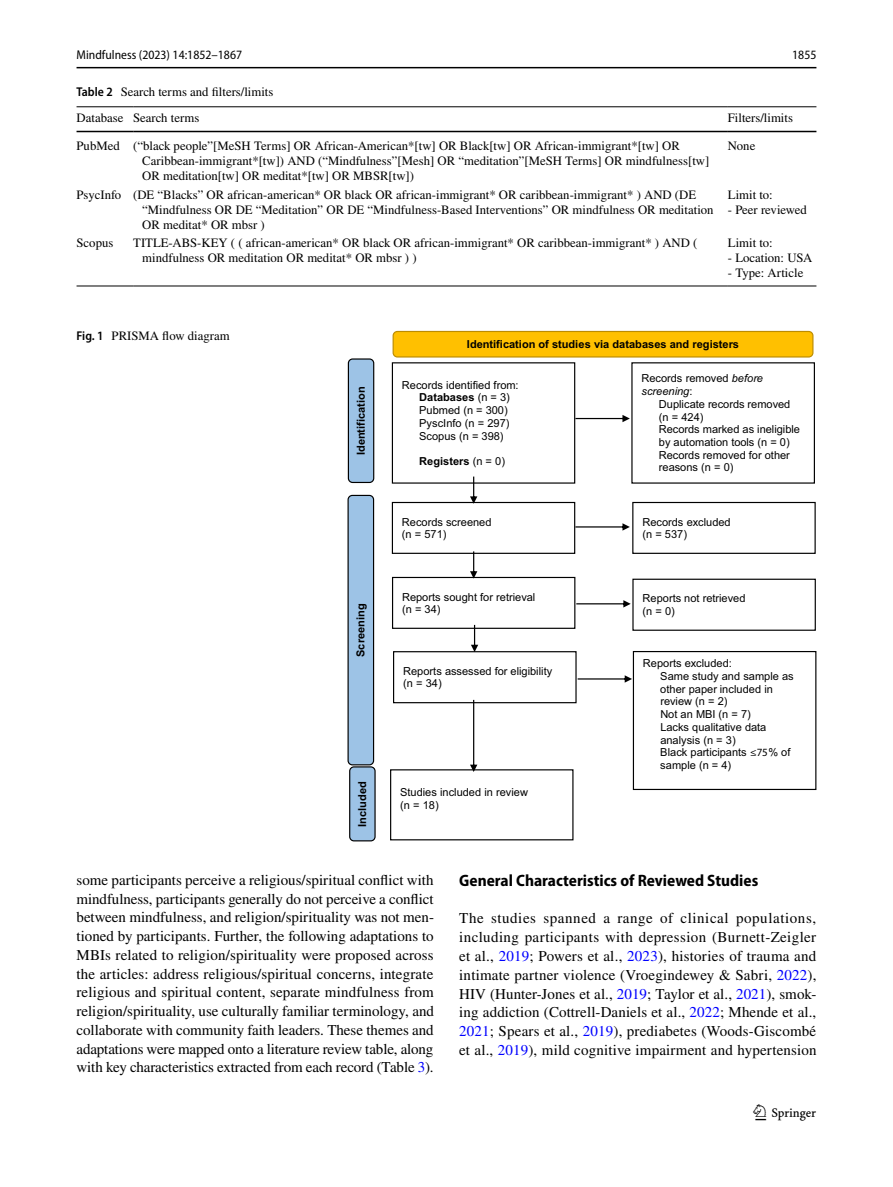
<style>
.page{position:relative;width:893px;height:1187px;background:#fff}
.page>*{position:absolute;margin:0;border:0;box-sizing:border-box;transform-origin:0 0}
.t1{font:22.5px "Springnew Regular 2";color:#000}
.t2{font:700 semi-condensed 16.5px "Myriad Pro";color:#000}
.t3{font:15px/18.8px "STIX";letter-spacing:-.005em;color:#000;text-align:justify}
.t4{font:12.75px/15px "STIX";color:#000}
.t5{font:semi-condensed 12.75px "Myriad Pro";color:#000}
.t6{font:11.1px/12.8px "Arial";color:#000}
.t7{font:700 11.1px "Arial";color:#000}
.s1{font-family:"Myriad Pro";font-weight:600;font-stretch:semi-condensed}
.s2{font-weight:700}
.s3{font-weight:400}
.s4{font-style:italic}
.s5{font-style:inherit}
.s6{color:#00f}
</style>
<div class="page">
<hr style="left:77px;top:67px;width:739px;height:1px;background:#000">
<hr style="left:77px;top:106px;width:56px;height:1px;background:#000">
<hr style="left:77px;top:131px;width:56px;height:1px;background:#000">
<hr style="left:133px;top:106px;width:595px;height:1px;background:#000">
<hr style="left:133px;top:131px;width:595px;height:1px;background:#000">
<hr style="left:728px;top:106px;width:88px;height:1px;background:#000">
<hr style="left:728px;top:131px;width:88px;height:1px;background:#000">
<hr style="left:77px;top:285px;width:56px;height:1px;background:#000">
<hr style="left:133px;top:285px;width:595px;height:1px;background:#000">
<hr style="left:728px;top:285px;width:88px;height:1px;background:#000">
<div style="left:392px;top:362px;width:183px;height:121px;border:1px solid #000"></div>
<div style="left:392px;top:502px;width:183px;height:52px;border:1px solid #000"></div>
<div style="left:632px;top:502px;width:184px;height:52px;border:1px solid #000"></div>
<div style="left:392px;top:577px;width:183px;height:52px;border:1px solid #000"></div>
<div style="left:632px;top:578px;width:184px;height:52px;border:1px solid #000"></div>
<div style="left:393px;top:651px;width:184px;height:52px;border:1px solid #000"></div>
<div style="left:633px;top:651px;width:183px;height:139px;border:1px solid #000"></div>
<svg style="left:575px;top:415px;width:55px;height:7px"></svg>
<svg style="left:575px;top:523px;width:55px;height:7px"></svg>
<svg style="left:576px;top:600px;width:55px;height:7px"></svg>
<svg style="left:578px;top:675px;width:54px;height:7px"></svg>
<div style="left:393px;top:331px;width:420px;height:26px;background:#ffc000;border-radius:4px"></div>
<div style="left:393px;top:331px;width:420px;height:26px;border:1px solid #bc8c00;border-radius:4px"></div>
<div style="left:348px;top:359px;width:26px;height:123px;background:#9dc3e6;border-radius:4px"></div>
<div style="left:348px;top:358px;width:26px;height:125px;border:1px solid #000;border-radius:4px"></div>
<div style="left:348px;top:495px;width:26px;height:269px;background:#9dc3e6;border-radius:4px"></div>
<div style="left:347px;top:495px;width:27px;height:270px;border:1px solid #000;border-radius:4px"></div>
<div style="left:350px;top:766px;width:25px;height:74px;background:#9dc3e6;border-radius:4px"></div>
<div style="left:349px;top:766px;width:27px;height:75px;border:1px solid #000;border-radius:4px"></div>
<svg style="left:470px;top:476px;width:7px;height:27px"></svg>
<svg style="left:470px;top:551px;width:7px;height:27px"></svg>
<svg style="left:471px;top:625px;width:7px;height:27px"></svg>
<svg style="left:470px;top:699px;width:7px;height:73px"></svg>
<p class="t5" style="left:77px;top:48px;width:167px">Mindfulness (2023) 14:1852–1867</p>
<p class="t5" style="left:792px;top:48px;width:26px">1855</p>
<p class="t4" style="left:77px;top:80px;width:198px;line-height:25.5px"><span class="s1">Table 2</span> Search terms and filters/limits<br>Database Search terms</p>
<p class="t4" style="left:728px;top:111px;width:67px">Filters/limits</p>
<p class="t4" style="left:142px;top:139px;width:569px;text-indent:-66px">PubMed (“black people”[MeSH Terms] OR African-American*[tw] OR Black[tw] OR African-immigrant*[tw] OR<br>Caribbean-immigrant*[tw]) AND (“Mindfulness”[Mesh] OR “meditation”[MeSH Terms] OR mindfulness[tw]<br>OR meditation[tw] OR meditat*[tw] OR MBSR[tw])</p>
<p class="t4" style="left:728px;top:139px;width:29px">None</p>
<p class="t4" style="left:142px;top:188px;width:573px;text-indent:-66px">PsycInfo (DE “Blacks” OR african-american* OR black OR african-immigrant* OR caribbean-immigrant* ) AND (DE “Mindfulness OR DE “Meditation” OR DE “Mindfulness-Based Interventions” OR mindfulness OR meditation<br>OR meditat* OR mbsr )</p>
<p class="t4" style="left:728px;top:188px;width:46px">Limit to:</p>
<p class="t4" style="left:728px;top:203px;width:81px">- Peer reviewed</p>
<p class="t4" style="left:77px;top:236px;width:38px">Scopus</p>
<p class="t4" style="left:142px;top:236px;width:557px;text-indent:-9px">TITLE-ABS-KEY ( ( african-american* OR black OR african-immigrant* OR caribbean-immigrant* ) AND ( mindfulness OR meditation OR meditat* OR mbsr ) )</p>
<p class="t4" style="left:728px;top:236px;width:46px">Limit to:</p>
<p class="t4" style="left:728px;top:251px;width:86px">- Location: USA</p>
<p class="t4" style="left:728px;top:266px;width:77px">- Type: Article</p>
<p class="t4" style="left:77px;top:329px;width:155px"><span class="s1">Fig. 1</span> PRISMA flow diagram</p>
<p class="t7" style="left:353px;top:455px;width:70px;rotate:-90deg">Identification</p>
<p class="t7" style="left:353px;top:657px;width:55px;rotate:-90deg">Screening</p>
<p class="t7" style="left:354px;top:826px;width:47px;rotate:-90deg">Included</p>
<p class="t7" style="left:467px;top:336px;width:273px">Identification of studies via databases and registers</p>
<p class="t6" style="left:419px;top:378px;width:101px;text-indent:-17px">Records identified from:<br><span class="s2">Databases</span> (n = 3)<br>Pubmed (n = 300)<br>PyscInfo (n = 297)<br>Scopus (n = 398)</p>
<p class="t7" style="left:419px;top:453px;width:87px">Registers <span class="s3">(n = 0)</span></p>
<p class="t6" style="left:641px;top:372px;width:123px">Records removed <span class="s4">before screening</span>:</p>
<p class="t6" style="left:659px;top:397px;width:143px">Duplicate records removed (n = 424)<br>Records marked as ineligible by automation tools (n = 0)<br>Records removed for other reasons (n = 0)</p>
<p class="t6" style="left:402px;top:515px;width:91px;line-height:12.3px">Records screened (n = 571)</p>
<p class="t6" style="left:642px;top:515px;width:90px;line-height:12.3px">Records excluded (n = 537)</p>
<p class="t6" style="left:402px;top:590px;width:135px">Reports sought for retrieval (n = 34)</p>
<p class="t6" style="left:642px;top:592px;width:105px;line-height:12.3px">Reports not retrieved (n = 0)</p>
<p class="t6" style="left:403px;top:664px;width:151px">Reports assessed for eligibility (n = 34)</p>
<p class="t6" style="left:660px;top:657px;width:135px;text-indent:-17px">Reports excluded:<br>Same study and sample as other paper included in review (n = 2)<br>Not an MBI (n = 7)<br>Lacks qualitative data analysis (n = 3)<br>Black participants <span class="s5">≤75</span>% of sample (n = 4)</p>
<p class="t6" style="left:400px;top:785px;width:129px">Studies included in review (n = 18)</p>
<p class="t3" style="left:77px;top:871px;width:359px">some participants perceive a religious/spiritual conflict with mindfulness, participants generally do not perceive a conflict between mindfulness, and religion/spirituality was not men&shy;tioned by participants. Further, the following adaptations to MBIs related to religion/spirituality were proposed across the articles: address religious/spiritual concerns, integrate religious and spiritual content, separate mindfulness from religion/spirituality, use culturally familiar terminology, and collaborate with community faith leaders. These themes and adaptations were mapped onto a literature review table, along with key characteristics extracted from each record (Table <span class="s6">3</span>).</p>
<p class="t2" style="left:459px;top:871px;width:301px">General Characteristics of Reviewed Studies</p>
<p class="t3" style="left:459px;top:910px;width:359px">The studies spanned a range of clinical populations, including participants with depression (Burnett-Zeigler et al., <span class="s6">2019</span>; Powers et al., <span class="s6">2023</span>), histories of trauma and intimate partner violence (Vroegindewey &amp; Sabri, <span class="s6">2022</span>), HIV (Hunter-Jones et al., <span class="s6">2019</span>; Taylor et al., <span class="s6">2021</span>), smok&shy;ing addiction (Cottrell-Daniels et al., <span class="s6">2022</span>; Mhende et al., <span class="s6">2021</span>; Spears et al., <span class="s6">2019</span>), prediabetes (Woods-Giscombé et al., <span class="s6">2019</span>), mild cognitive impairment and hypertension</p>
<h1 class="t1" style="left:755px;top:1104px;width:62px">1 3</h1>
</div>
